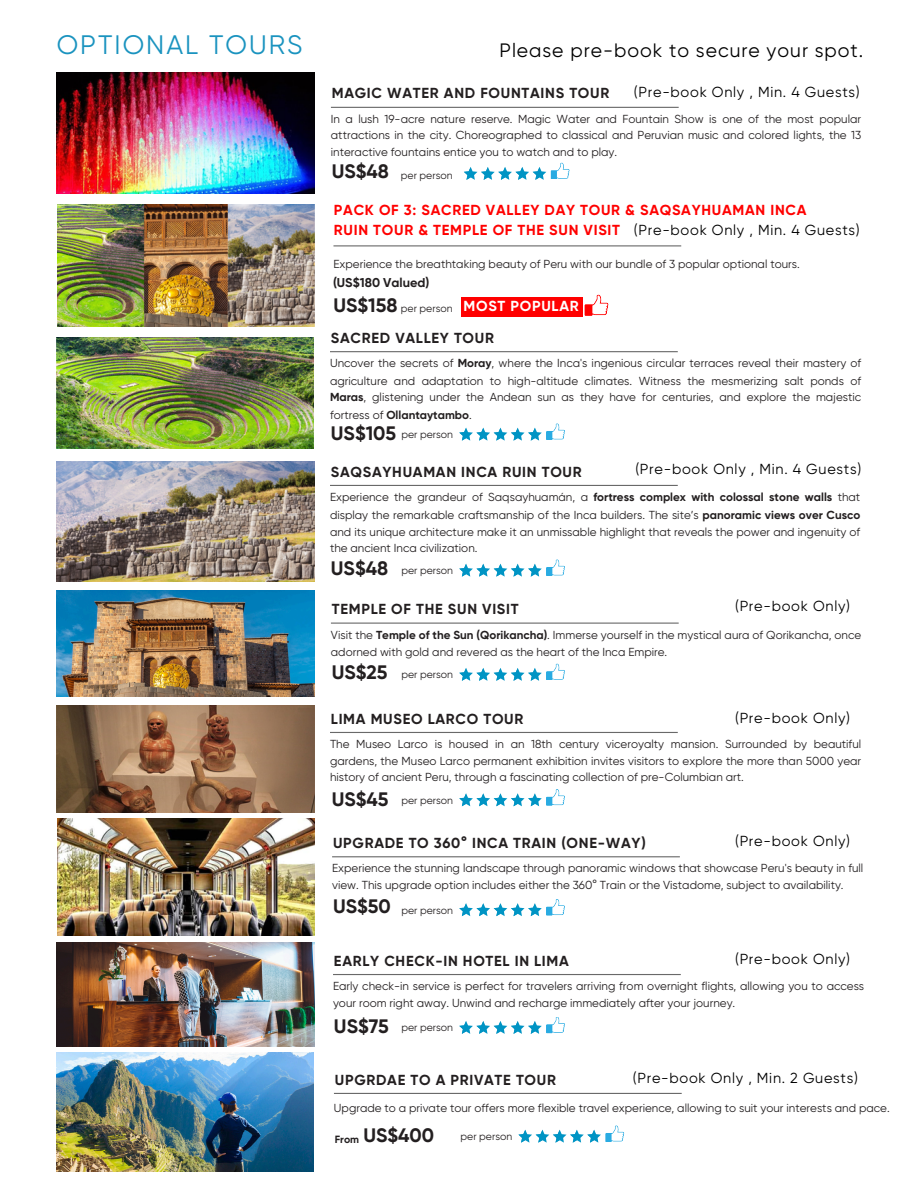
<style>
.page{position:relative;width:918px;height:1188px;background:#fff}
.page>*{position:absolute;margin:0;border:0;box-sizing:border-box;transform-origin:0 0}
.t1{font:26.7px "Gilroy";letter-spacing:.075em;color:#1a93bf}
.t2{font:700 19.5px "Gilroy";color:#231f20}
.t3{font:19.35px "Gilroy";letter-spacing:.05em;color:#000}
.t4{font:700 14.55px "Gilroy";letter-spacing:.05em;color:#231f20}
.t5{font:14.55px "Gilroy";letter-spacing:.05em;color:#000}
.t6{font:700 14.55px/20.2px "Gilroy";letter-spacing:.05em;color:#f00}
.t7{font:700 14.55px "Gilroy";letter-spacing:.05em;color:#fff}
.t8{font:700 12.75px "Gilroy";color:#231f20}
.t9{font:11.7px/17.1px "Gilroy";color:#231f20;text-align:justify}
.t10{font:10.5px "Gilroy";color:#231f20}
.t11{font:700 10.5px "Gilroy";color:#231f20}
.s1{font-weight:700}
</style>
<div class="page">
<hr style="left:330px;top:351px;width:348px;height:1px;background:#696969">
<svg style="left:459px;top:423px;width:106px;height:18px"></svg>
<hr style="left:331px;top:107px;width:348px;height:1px;background:#696969">
<svg style="left:464px;top:163px;width:106px;height:17px"></svg>
<img style="left:57px;top:72px;width:257px;height:122px">
<img style="left:56px;top:337px;width:258px;height:112px">
<hr style="left:331px;top:623px;width:348px;height:1px;background:#696969">
<svg style="left:459px;top:664px;width:106px;height:17px"></svg>
<img style="left:57px;top:590px;width:257px;height:107px">
<hr style="left:330px;top:732px;width:348px;height:1px;background:#696969">
<svg style="left:459px;top:789px;width:106px;height:17px"></svg>
<img style="left:57px;top:705px;width:257px;height:107px">
<hr style="left:332px;top:856px;width:348px;height:1px;background:#696969">
<svg style="left:459px;top:899px;width:106px;height:17px"></svg>
<img style="left:57px;top:819px;width:258px;height:117px">
<img style="left:57px;top:943px;width:257px;height:103px">
<hr style="left:333px;top:974px;width:348px;height:1px;background:#696969">
<svg style="left:459px;top:1017px;width:106px;height:17px"></svg>
<hr style="left:330px;top:485px;width:348px;height:1px;background:#696969">
<svg style="left:459px;top:559px;width:106px;height:18px"></svg>
<img style="left:57px;top:461px;width:257px;height:121px">
<hr style="left:333px;top:245px;width:348px;height:1px;background:#696969">
<img style="left:57px;top:205px;width:258px;height:121px">
<svg style="left:584px;top:295px;width:25px;height:21px"></svg>
<hr style="left:334px;top:1093px;width:348px;height:1px;background:#696969">
<svg style="left:518px;top:1125px;width:106px;height:18px"></svg>
<img style="left:57px;top:1052px;width:256px;height:120px">
<div style="left:461px;top:297px;width:122px;height:20px;background:#f00"></div>
<p class="t1" style="left:57px;top:29px;width:247px">OPTIONAL TOURS</p>
<h4 class="t3" style="left:500px;top:39px;width:365px">Please pre-book to secure your spot.</h4>
<p class="t4" style="left:332px;top:85px;width:279px">MAGIC WATER AND FOUNTAINS TOUR</p>
<p class="t5" style="left:634px;top:84px;width:227px">(Pre-book Only , Min. 4 Guests)</p>
<p class="t9" style="left:331px;top:111px;width:532px;line-height:16.5px">In a lush 19-acre nature reserve. Magic Water and Fountain Show is one of the most popular attractions in the city. Choreographed to classical and Peruvian music and colored lights, the 13 interactive fountains entice you to watch and to play.</p>
<h6 class="t2" style="left:332px;top:159px;width:59px">US$48</h6>
<h2 class="t10" style="left:401px;top:169px;width:53px">per person</h2>
<p class="t6" style="left:334px;top:200px;width:474px">PACK OF 3: SACRED VALLEY DAY TOUR &amp; SAQSAYHUAMAN INCA<br>RUIN TOUR &amp; TEMPLE OF THE SUN VISIT</p>
<h5 class="t5" style="left:634px;top:222px;width:227px">(Pre-book Only , Min. 4 Guests)</h5>
<h4 class="t9" style="left:333px;top:255px;width:468px">Experience the breathtaking beauty of Peru with our bundle of 3 popular optional tours.</h4>
<h5 class="t7" style="left:464px;top:297px;width:117px">MOST POPULAR</h5>
<p class="t8" style="left:333px;top:275px;width:98px">(US$180 Valued)</p>
<p class="t2" style="left:333px;top:293px;width:66px">US$158</p>
<p class="t10" style="left:401px;top:302px;width:53px">per person</p>
<p class="t4" style="left:331px;top:329px;width:165px">SACRED VALLEY TOUR</p>
<h5 class="t9" style="left:330px;top:355px;width:533px">Uncover the secrets of <span class="s1">Moray</span>, where the Inca's ingenious circular terraces reveal their mastery of agriculture and adaptation to high-altitude climates. Witness the mesmerizing salt ponds of <span class="s1">Maras</span>, glistening under the Andean sun as they have for centuries, and explore the majestic fortress of <span class="s1">Ollantaytambo</span>.</h5>
<p class="t2" style="left:331px;top:421px;width:67px">US$105</p>
<h4 class="t10" style="left:401px;top:429px;width:53px">per person</h4>
<h4 class="t4" style="left:331px;top:463px;width:252px">SAQSAYHUAMAN INCA RUIN TOUR</h4>
<h2 class="t5" style="left:635px;top:460px;width:227px">(Pre-book Only , Min. 4 Guests)</h2>
<h2 class="t9" style="left:330px;top:489px;width:532px">Experience the grandeur of Saqsayhuamán, a <span class="s1">fortress complex with colossal stone walls</span> that display the remarkable craftsmanship of the Inca builders. The site’s <span class="s1">panoramic views over Cusco </span>and its unique architecture make it an unmissable highlight that reveals the power and ingenuity of the ancient Inca civilization.</h2>
<h5 class="t2" style="left:331px;top:557px;width:59px">US$48</h5>
<p class="t10" style="left:401px;top:565px;width:53px">per person</p>
<p class="t4" style="left:332px;top:600px;width:188px">TEMPLE OF THE SUN VISIT</p>
<p class="t5" style="left:735px;top:598px;width:116px">(Pre-book Only)</p>
<h2 class="t9" style="left:331px;top:626px;width:532px">Visit the <span class="s1">Temple of the Sun (Qorikancha)</span>. Immerse yourself in the mystical aura of Qorikancha, once adorned with gold and revered as the heart of the Inca Empire.</h2>
<h4 class="t2" style="left:332px;top:661px;width:57px">US$25</h4>
<p class="t10" style="left:401px;top:669px;width:53px">per person</p>
<p class="t4" style="left:331px;top:710px;width:194px">LIMA MUSEO LARCO TOUR</p>
<p class="t5" style="left:735px;top:709px;width:116px">(Pre-book Only)</p>
<p class="t9" style="left:330px;top:736px;width:533px;line-height:16.5px">The Museo Larco is housed in an 18th century viceroyalty mansion. Surrounded by beautiful gardens, the Museo Larco permanent exhibition invites visitors to explore the more than 5000 year history of ancient Peru, through a fascinating collection of pre-Columbian art.</p>
<p class="t2" style="left:332px;top:787px;width:58px">US$45</p>
<p class="t10" style="left:401px;top:794px;width:53px">per person</p>
<p class="t4" style="left:333px;top:834px;width:314px">UPGRADE TO 360° INCA TRAIN (ONE-WAY)</p>
<h4 class="t5" style="left:735px;top:833px;width:116px">(Pre-book Only)</h4>
<h5 class="t9" style="left:332px;top:860px;width:533px;line-height:16.5px">Experience the stunning landscape through panoramic windows that showcase Peru's beauty in full view. This upgrade option includes either the 360° Train or the Vistadome, subject to availability.</h5>
<p class="t2" style="left:333px;top:894px;width:59px">US$50</p>
<p class="t10" style="left:401px;top:904px;width:53px">per person</p>
<p class="t4" style="left:334px;top:952px;width:236px">EARLY CHECK-IN HOTEL IN LIMA</p>
<p class="t5" style="left:735px;top:951px;width:116px">(Pre-book Only)</p>
<p class="t9" style="left:333px;top:978px;width:533px;line-height:16.5px">Early check-in service is perfect for travelers arriving from overnight flights, allowing you to access your room right away. Unwind and recharge immediately after your journey.</p>
<h2 class="t2" style="left:334px;top:1014px;width:57px">US$75</h2>
<p class="t10" style="left:401px;top:1022px;width:53px">per person</p>
<p class="t4" style="left:335px;top:1071px;width:223px">UPGRDAE TO A PRIVATE TOUR</p>
<p class="t5" style="left:633px;top:1070px;width:227px">(Pre-book Only , Min. 2 Guests)</p>
<p class="t9" style="left:334px;top:1099px;width:557px">Upgrade to a private tour offers more flexible travel experience, allowing to suit your interests and pace.</p>
<h2 class="t2" style="left:363px;top:1123px;width:72px">US$400</h2>
<p class="t10" style="left:461px;top:1131px;width:53px">per person</p>
<h4 class="t11" style="left:335px;top:1133px;width:26px">From</h4>
</div>
